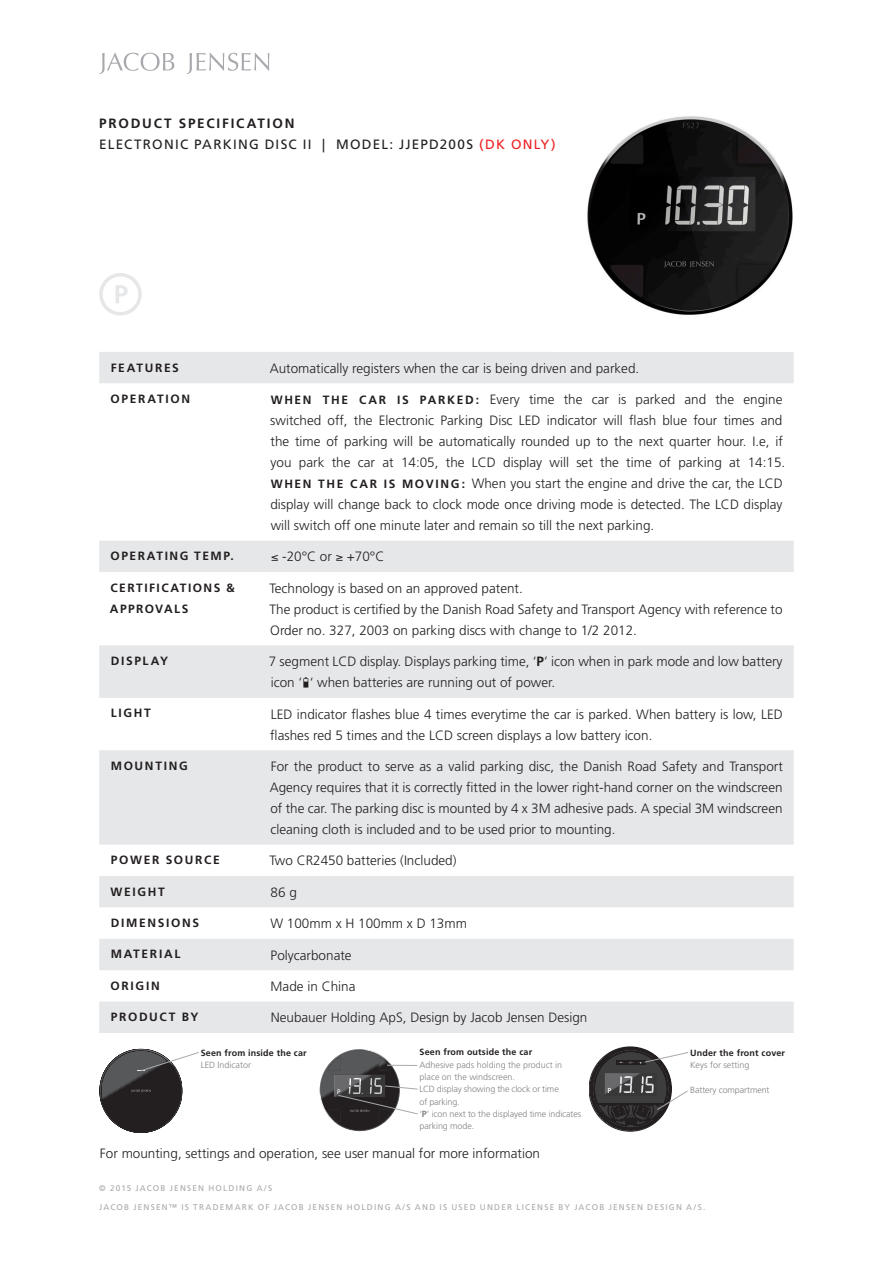
<style>
.page{position:relative;width:893px;height:1263px;background:#fff}
.page>*{position:absolute;margin:0;border:0;box-sizing:border-box;transform-origin:0 0}
.t1{font:300 13.5px/21px "Frutiger";color:#231f20}
.t2{font:13.5px/21.8px "Frutiger";letter-spacing:.09em;color:#231f20}
.t3{font:700 12px "Frutiger";letter-spacing:.14em;color:#231f20}
.t4{font:700 12px/21px "Frutiger";letter-spacing:.12em;color:#231f20}
.t5{font:300 9px/12.3px "Frutiger";letter-spacing:-.01em;color:#808285}
.t6{font:700 9px "Frutiger";letter-spacing:.02em;color:#231f20}
.t7{font:8.25px "Frutiger";letter-spacing:.145em;color:#a8a9ad}
.s1{font-weight:700}
.s2{color:#ee2123}
.s3{font-weight:700;font-size:12px}
</style>
<div class="page">
<div style="left:99px;top:352px;width:695px;height:31px;background:#e6e7e9"></div>
<div style="left:99px;top:541px;width:695px;height:31px;background:#e6e7e9"></div>
<div style="left:99px;top:750px;width:695px;height:95px;background:#e6e7e9"></div>
<div style="left:99px;top:876px;width:695px;height:31px;background:#e6e7e9"></div>
<div style="left:99px;top:939px;width:695px;height:31px;background:#e6e7e9"></div>
<div style="left:99px;top:1001px;width:695px;height:32px;background:#e6e7e9"></div>
<img style="left:587px;top:116px;width:206px;height:199px">
<svg style="left:99px;top:273px;width:43px;height:42px"></svg>
<svg style="left:100px;top:1049px;width:99px;height:83px"></svg>
<svg style="left:320px;top:1049px;width:98px;height:83px"></svg>
<hr style="left:387px;top:1065px;width:30px;height:1px;background:#a8a9ad">
<svg style="left:589px;top:1047px;width:100px;height:84px"></svg>
<svg style="left:99px;top:53px;width:75px;height:21px"></svg>
<svg style="left:187px;top:53px;width:82px;height:21px"></svg>
<div style="left:99px;top:645px;width:695px;height:53px;background:#e6e7e9"></div>
<p class="t2" style="left:99px;top:112px;width:458px"><span class="s1">PRODUCT SPECIFICATION<br></span>ELECTRONIC PARKING DISC II | MODEL: JJEPD200S <span class="s2">(DK ONLY)</span></p>
<p class="t3" style="left:111px;top:360px;width:70px">FEATURES</p>
<p class="t1" style="left:270px;top:358px;width:371px">Automatically registers when the car is being driven and parked.</p>
<p class="t3" style="left:110px;top:392px;width:81px">OPERATION</p>
<p class="t1" style="left:270px;top:389px;width:516px"><span class="s3">WHEN THE C AR IS PARKED :</span> Every time the car is parked and the engine switched off, the Electronic Parking Disc LED indicator will flash blue four times and the time of parking will be automatically rounded up to the next quarter hour. I.e, if you park the car at 14:05, the LCD display will set the time of parking at 14:15.<br><span class="s3">WHEN THE C AR IS MOVING :</span> When you start the engine and drive the car, the LCD display will change back to clock mode once driving mode is detected. The LCD display will switch off one minute later and remain so till the next parking.</p>
<p class="t3" style="left:110px;top:549px;width:125px">OPERATING TEMP.</p>
<p class="t1" style="left:271px;top:546px;width:115px">≤ -20°C or ≥ +70°C</p>
<p class="t4" style="left:110px;top:577px;width:126px">CERTIFICATIONS &amp;<br>APPROVALS</p>
<p class="t1" style="left:270px;top:578px;width:514px">Technology is based on an approved patent.<br>The product is certified by the Danish Road Safety and Transport Agency with reference to<br>Order no. 327, 2003 on parking discs with change to 1/2 2012.</p>
<p class="t3" style="left:111px;top:654px;width:59px">DISPLAY</p>
<p class="t1" style="left:269px;top:651px;width:515px">7 segment LCD display. Displays parking time, ‘<span class="s1">P</span>’ icon when in park mode and low battery icon ‘ ‘ when batteries are running out of power.</p>
<p class="t3" style="left:111px;top:706px;width:42px">LIGHT</p>
<p class="t1" style="left:270px;top:704px;width:514px">LED indicator flashes blue 4 times everytime the car is parked. When battery is low, LED flashes red 5 times and the LCD screen displays a low battery icon.</p>
<p class="t3" style="left:111px;top:759px;width:79px">MOUNTING</p>
<p class="t1" style="left:270px;top:756px;width:515px;text-align:justify">For the product to serve as a valid parking disc, the Danish Road Safety and Transport Agency requires that it is correctly fitted in the lower right-hand corner on the windscreen of the car. The parking disc is mounted by 4 x 3M adhesive pads. A special 3M windscreen cleaning cloth is included and to be used prior to mounting.</p>
<p class="t3" style="left:111px;top:853px;width:111px">POWER SOURCE</p>
<p class="t1" style="left:270px;top:850px;width:188px">Two CR2450 batteries (Included)</p>
<p class="t3" style="left:110px;top:884px;width:56px">WEIGHT</p>
<p class="t1" style="left:271px;top:882px;width:28px">86 g</p>
<p class="t3" style="left:111px;top:916px;width:90px">DIMENSIONS</p>
<p class="t1" style="left:270px;top:913px;width:198px">W 100mm x H 100mm x D 13mm</p>
<p class="t3" style="left:111px;top:947px;width:71px">MATERIAL</p>
<p class="t1" style="left:271px;top:944px;width:82px">Polycarbonate</p>
<p class="t3" style="left:110px;top:978px;width:51px">ORIGIN</p>
<p class="t1" style="left:271px;top:976px;width:86px">Made in China</p>
<p class="t3" style="left:111px;top:1010px;width:89px">PRODUCT BY</p>
<p class="t1" style="left:271px;top:1007px;width:318px">Neubauer Holding ApS, Design by Jacob Jensen Design</p>
<p class="t6" style="left:201px;top:1048px;width:107px">Seen from inside the car</p>
<p class="t5" style="left:201px;top:1059px;width:52px">LED Indicator</p>
<p class="t6" style="left:420px;top:1047px;width:114px">Seen from outside the car</p>
<p class="t5" style="left:420px;top:1058px;width:163px">Adhesive pads holding the product in place on the windscreen.<br>LCD display showing the clock or time<br>of parking.<br>‘<span class="s1">P</span>’ icon next to the displayed time indicates parking mode.</p>
<p class="t1" style="left:100px;top:1142px;width:442px">For mounting, settings and operation, see user manual for more information</p>
<p class="t6" style="left:690px;top:1048px;width:96px">Under the front cover</p>
<p class="t5" style="left:690px;top:1059px;width:61px">Keys for setting</p>
<p class="t5" style="left:690px;top:1084px;width:81px">Battery compartment</p>
<p class="t7" style="left:99px;top:1183px;width:175px">© 2015 JACOB JENSEN HOLDING A/S</p>
<p class="t7" style="left:99px;top:1203px;width:608px">JACOB JENSEN™ IS TRADEMARK OF JACOB JENSEN HOLDING A/S AND IS USED UNDER LICENSE BY JACOB JENSEN DESIGN A/S.</p>
</div>
